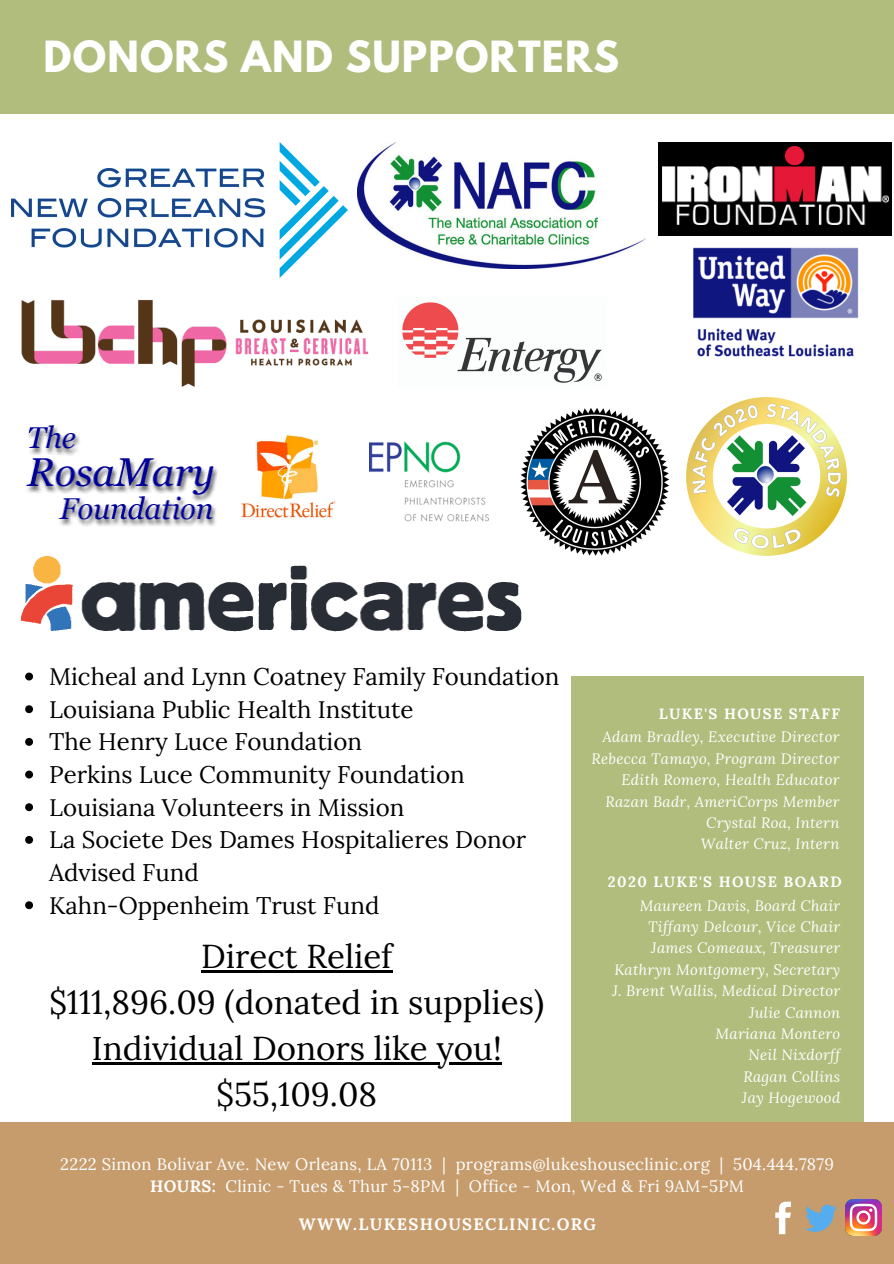
<style>
.page{position:relative;width:894px;height:1264px;background:#fff}
.page>*{position:absolute;margin:0;border:0;box-sizing:border-box;transform-origin:0 0}
.t1{font:700 38.1px "League Spartan";letter-spacing:.03em;color:#fff}
.t2{font:33px/46.2px "Lora";color:#000;text-align:center}
.t3{font:24px/32.7px "Lora";color:#000}
.t4{font:16.5px "Lora";letter-spacing:.02em;color:#fff}
.t5{font:700 16.5px "Lora";letter-spacing:.08em;color:#fff}
.t6{font:italic 14.85px "Lora";letter-spacing:.02em;color:#fff}
.t7{font:700 14.85px "Lora";letter-spacing:.09em;color:#fff}
.s1{font-weight:700}
</style>
<div class="page">
<div style="left:0;top:0;width:893px;height:114px;background:#b0bd7d"></div>
<div style="left:570px;top:676px;width:293px;height:459px;background:#b0bd7d"></div>
<div style="left:0;top:1121px;width:893px;height:142px;background:#c69c6d"></div>
<svg style="left:775px;top:1201px;width:15px;height:33px"></svg>
<svg style="left:805px;top:1204px;width:31px;height:27px"></svg>
<img style="left:693px;top:248px;width:165px;height:109px">
<img style="left:520px;top:407px;width:149px;height:148px">
<img style="left:241px;top:435px;width:95px;height:84px">
<img style="left:358px;top:142px;width:287px;height:126px">
<img style="left:686px;top:397px;width:160px;height:158px">
<img style="left:12px;top:142px;width:335px;height:135px">
<div style="left:658px;top:142px;width:233px;height:93px;background:#000"></div>
<img style="left:662px;top:146px;width:226px;height:78px">
<img style="left:845px;top:1199px;width:36px;height:36px">
<img style="left:21px;top:299px;width:348px;height:88px">
<img style="left:26px;top:425px;width:192px;height:102px">
<img style="left:402px;top:302px;width:200px;height:81px">
<img style="left:369px;top:441px;width:120px;height:81px">
<svg style="left:25px;top:672px;width:8px;height:8px"></svg>
<svg style="left:25px;top:705px;width:8px;height:8px"></svg>
<svg style="left:25px;top:738px;width:8px;height:7px"></svg>
<svg style="left:25px;top:770px;width:8px;height:8px"></svg>
<svg style="left:25px;top:803px;width:8px;height:8px"></svg>
<svg style="left:25px;top:836px;width:8px;height:7px"></svg>
<svg style="left:25px;top:901px;width:8px;height:8px"></svg>
<img style="left:21px;top:556px;width:500px;height:76px">
<hr style="left:201px;top:970px;width:191px;height:2px;background:#000">
<hr style="left:92px;top:1062px;width:409px;height:2px;background:#000">
<p class="t1" style="left:44px;top:38px;width:577px">DONORS AND SUPPORTERS</p>
<p class="t3" style="left:49px;top:660px;width:511px">Micheal and Lynn Coatney Family Foundation</p>
<p class="t3" style="left:49px;top:692px;width:366px">Louisiana Public Health Institute</p>
<p class="t3" style="left:49px;top:725px;width:314px">The Henry Luce Foundation</p>
<p class="t3" style="left:49px;top:757px;width:417px">Perkins Luce Community Foundation</p>
<p class="t3" style="left:49px;top:790px;width:356px">Louisiana Volunteers in Mission</p>
<p class="t3" style="left:49px;top:823px;width:478px">La Societe Des Dames Hospitalieres Donor<br>Advised Fund</p>
<p class="t3" style="left:49px;top:888px;width:332px">Kahn-Oppenheim Trust Fund</p>
<p class="t2" style="left:201px;top:932px;width:193px">Direct Relief</p>
<p class="t2" style="left:49px;top:978px;width:496px">$111,896.09 (donated in supplies)</p>
<p class="t2" style="left:92px;top:1025px;width:411px">Individual Donors like you! $55,109.08</p>
<p class="t7" style="left:658px;top:704px;width:182px">LUKE'S HOUSE STAFF</p>
<p class="t6" style="left:602px;top:727px;width:238px">Adam Bradley, Executive Director</p>
<p class="t6" style="left:591px;top:748px;width:249px">Rebecca Tamayo, Program Director</p>
<p class="t6" style="left:621px;top:770px;width:219px">Edith Romero, Health Educator</p>
<p class="t6" style="left:605px;top:791px;width:235px">Razan Badr, AmeriCorps Member</p>
<p class="t6" style="left:706px;top:812px;width:135px">Crystal Roa, Intern</p>
<p class="t6" style="left:700px;top:834px;width:140px">Walter Cruz, Intern</p>
<p class="t7" style="left:607px;top:872px;width:235px">2020 LUKE'S HOUSE BOARD</p>
<p class="t6" style="left:639px;top:895px;width:202px">Maureen Davis, Board Chair</p>
<p class="t6" style="left:648px;top:916px;width:193px">Tiffany Delcour, Vice Chair</p>
<p class="t6" style="left:651px;top:938px;width:190px">James Comeaux, Treasurer</p>
<p class="t6" style="left:614px;top:959px;width:227px">Kathryn Montgomery, Secretary</p>
<p class="t6" style="left:612px;top:980px;width:229px">J. Brent Wallis, Medical Director</p>
<p class="t6" style="left:748px;top:1002px;width:93px">Julie Cannon</p>
<p class="t6" style="left:715px;top:1023px;width:126px">Mariana Montero</p>
<p class="t6" style="left:748px;top:1044px;width:93px">Neil Nixdorff</p>
<p class="t6" style="left:743px;top:1066px;width:98px">Ragan Collins</p>
<p class="t6" style="left:741px;top:1087px;width:100px">Jay Hogewood</p>
<p class="t4" style="left:60px;top:1153px;width:775px">2222 Simon Bolivar Ave. New Orleans, LA 70113 | programs@lukeshouseclinic.org | 504.444.7879</p>
<p class="t4" style="left:150px;top:1175px;width:595px"><span class="s1">HOURS:</span> Clinic - Tues &amp; Thur 5-8PM | Office - Mon, Wed &amp; Fri 9AM-5PM</p>
<p class="t5" style="left:299px;top:1213px;width:298px">WWW.LUKESHOUSECLINIC.ORG</p>
</div>
